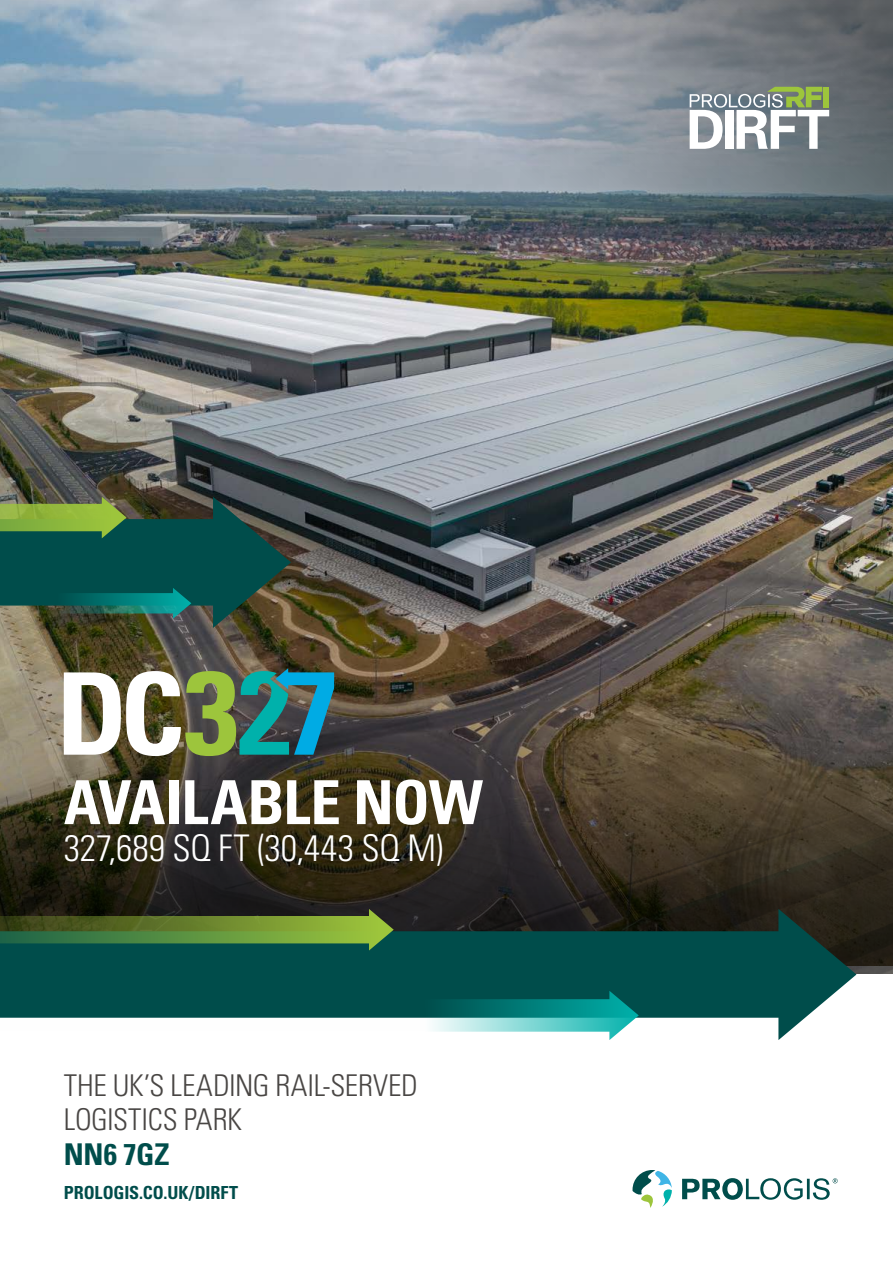
<style>
.page{position:relative;width:893px;height:1263px;background:#fff}
.page>*{position:absolute;margin:0;border:0;box-sizing:border-box;transform-origin:0 0}
.t1{font:700 condensed 60.75px "Univers LT Std";letter-spacing:-.015em;color:#fff}
.t2{font:300 condensed 36.75px "Univers LT Std";color:#fff}
.t3{font:300 condensed 30px/34.5px "Univers LT Std";letter-spacing:-.01em;color:#494644}
.t4{font:700 condensed 30px "Univers LT Std";letter-spacing:-.005em;color:#004d4b}
.t5{font:700 condensed 18px "Univers LT Std";letter-spacing:-.005em;color:#004d4b}
</style>
<div class="page">
<img style="left:0;top:0;width:893px;height:638px">
<svg style="left:0;top:638px;width:893px;height:336px;background:#453d2e"></svg>
<img style="left:230px;top:0;width:663px;height:565px">
<svg style="left:632px;top:1170px;width:40px;height:38px"></svg>
<svg style="left:682px;top:1178px;width:156px;height:22px"></svg>
<svg style="left:690px;top:87px;width:139px;height:62px"></svg>
<img style="left:64px;top:668px;width:270px;height:88px">
<svg style="left:0;top:909px;width:856px;height:131px;background:#1b5351"></svg>
<svg style="left:0;top:991px;width:639px;height:49px"></svg>
<svg style="left:0;top:909px;width:394px;height:41px;background:#466b33"></svg>
<svg style="left:0;top:497px;width:291px;height:131px;background:#265847"></svg>
<h1 class="t1" style="left:64px;top:765px;width:421px">AVAILABLE NOW</h1>
<p class="t2" style="left:64px;top:826px;width:381px">327,689 SQ FT (30,443 SQ M)</p>
<p class="t3" style="left:64px;top:1068px;width:356px">THE UK’S LEADING RAIL-SERVED<br>LOGISTICS PARK</p>
<p class="t4" style="left:64px;top:1135px;width:107px">NN6 7GZ</p>
<p class="t5" style="left:64px;top:1182px;width:176px">PROLOGIS.CO.UK/DIRFT</p>
</div>
